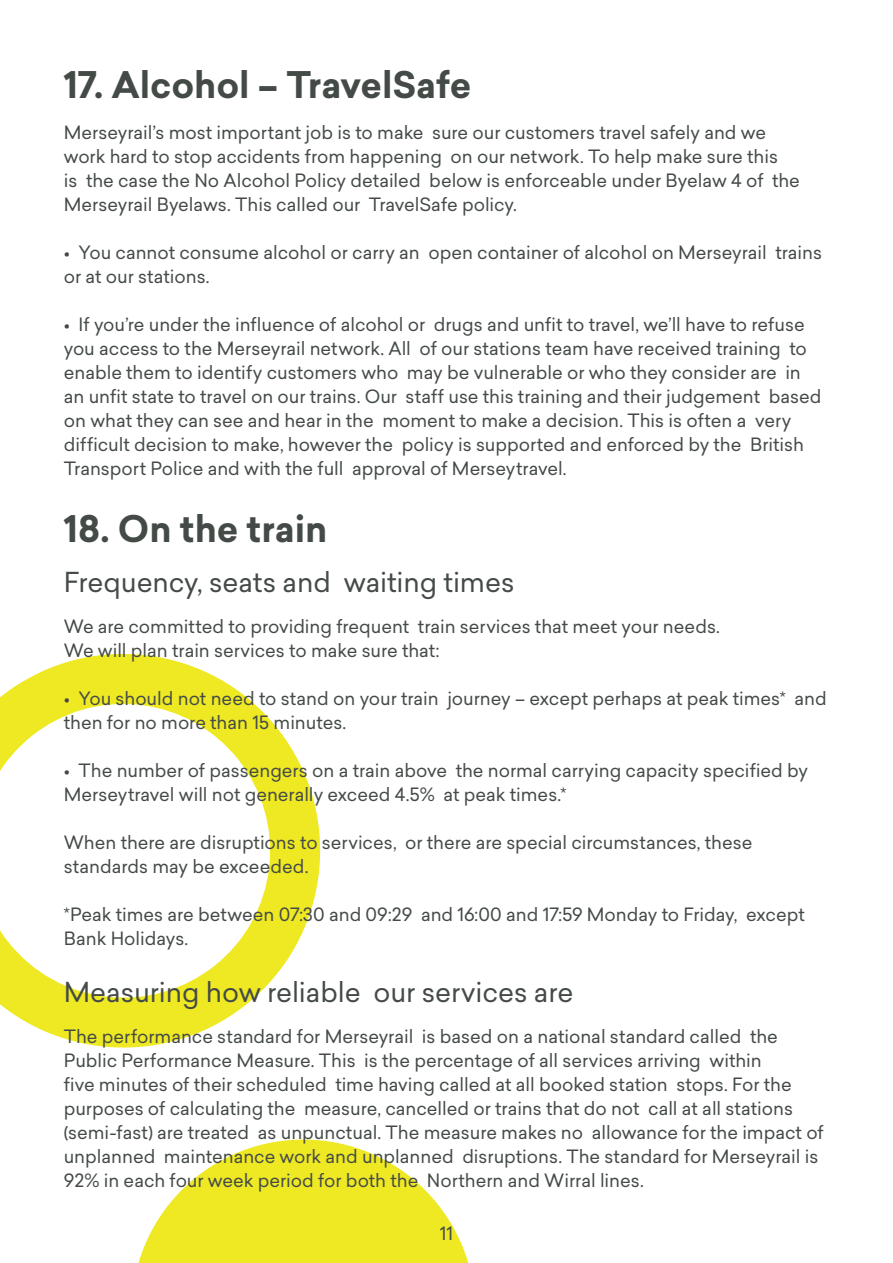
<style>
.page{position:relative;width:893px;height:1263px;background:#fff}
.page>*{position:absolute;margin:0;border:0;box-sizing:border-box;transform-origin:0 0}
.Heading{font:700 36px "Sailec";color:#444b47}
.t1{font:27px "Sailec";letter-spacing:-.005em;color:#444b47}
.Merseyrail_Body{font:18px/24px "Sailec";color:#444b47}
</style>
<div class="page">
<svg style="left:138px;top:1139px;width:331px;height:124px;fill:#efe923"></svg>
<svg style="left:0;top:653px;width:321px;height:395px"></svg>
<p class="Heading" style="left:64px;top:59px;width:409px">17. Alcohol – TravelSafe</p>
<p class="Merseyrail_Body" style="left:64px;top:120px;width:738px">Merseyrail’s most important job is to make sure our customers travel safely and we work hard to stop accidents from happening on our network. To help make sure this<br>is the case the No Alcohol Policy detailed below is enforceable under Byelaw 4 of the Merseyrail Byelaws. This called our TravelSafe policy.</p>
<p class="Merseyrail_Body" style="left:64px;top:240px;width:760px">• You cannot consume alcohol or carry an open container of alcohol on Merseyrail trains or at our stations.</p>
<p class="Merseyrail_Body" style="left:64px;top:312px;width:759px">• If you’re under the influence of alcohol or drugs and unfit to travel, we’ll have to refuse you access to the Merseyrail network. All of our stations team have received training to enable them to identify customers who may be vulnerable or who they consider are in an unfit state to travel on our trains. Our staff use this training and their judgement based on what they can see and hear in the moment to make a decision. This is often a very difficult decision to make, however the policy is supported and enforced by the British Transport Police and with the full approval of Merseytravel.</p>
<p class="Heading" style="left:64px;top:503px;width:265px">18. On the train</p>
<p class="t1" style="left:64px;top:563px;width:452px">Frequency, seats and waiting times</p>
<p class="Merseyrail_Body" style="left:64px;top:614px;width:658px">We are committed to providing frequent train services that meet your needs.</p>
<p class="Merseyrail_Body" style="left:64px;top:638px;width:377px">We will plan train services to make sure that:</p>
<p class="Merseyrail_Body" style="left:64px;top:686px;width:765px">• You should not need to stand on your train journey – except perhaps at peak times* and then for no more than 15 minutes.</p>
<p class="Merseyrail_Body" style="left:64px;top:758px;width:746px">• The number of passengers on a train above the normal carrying capacity specified by<br>Merseytravel will not generally exceed 4.5% at peak times.*</p>
<p class="Merseyrail_Body" style="left:64px;top:830px;width:690px">When there are disruptions to services, or there are special circumstances, these standards may be exceeded.</p>
<p class="Merseyrail_Body" style="left:64px;top:902px;width:743px">*Peak times are between 07:30 and 09:29 and 16:00 and 17:59 Monday to Friday, except<br>Bank Holidays.</p>
<p class="t1" style="left:64px;top:973px;width:511px">Measuring how reliable our services are</p>
<p class="Merseyrail_Body" style="left:64px;top:1024px;width:762px">The performance standard for Merseyrail is based on a national standard called the Public Performance Measure. This is the percentage of all services arriving within<br>five minutes of their scheduled time having called at all booked station stops. For the purposes of calculating the measure, cancelled or trains that do not call at all stations (semi-fast) are treated as unpunctual. The measure makes no allowance for the impact of unplanned maintenance work and unplanned disruptions. The standard for Merseyrail is 92% in each four week period for both the Northern and Wirral lines.</p>
<p class="Merseyrail_Body" style="left:440px;top:1221px;width:15px">11</p>
</div>
